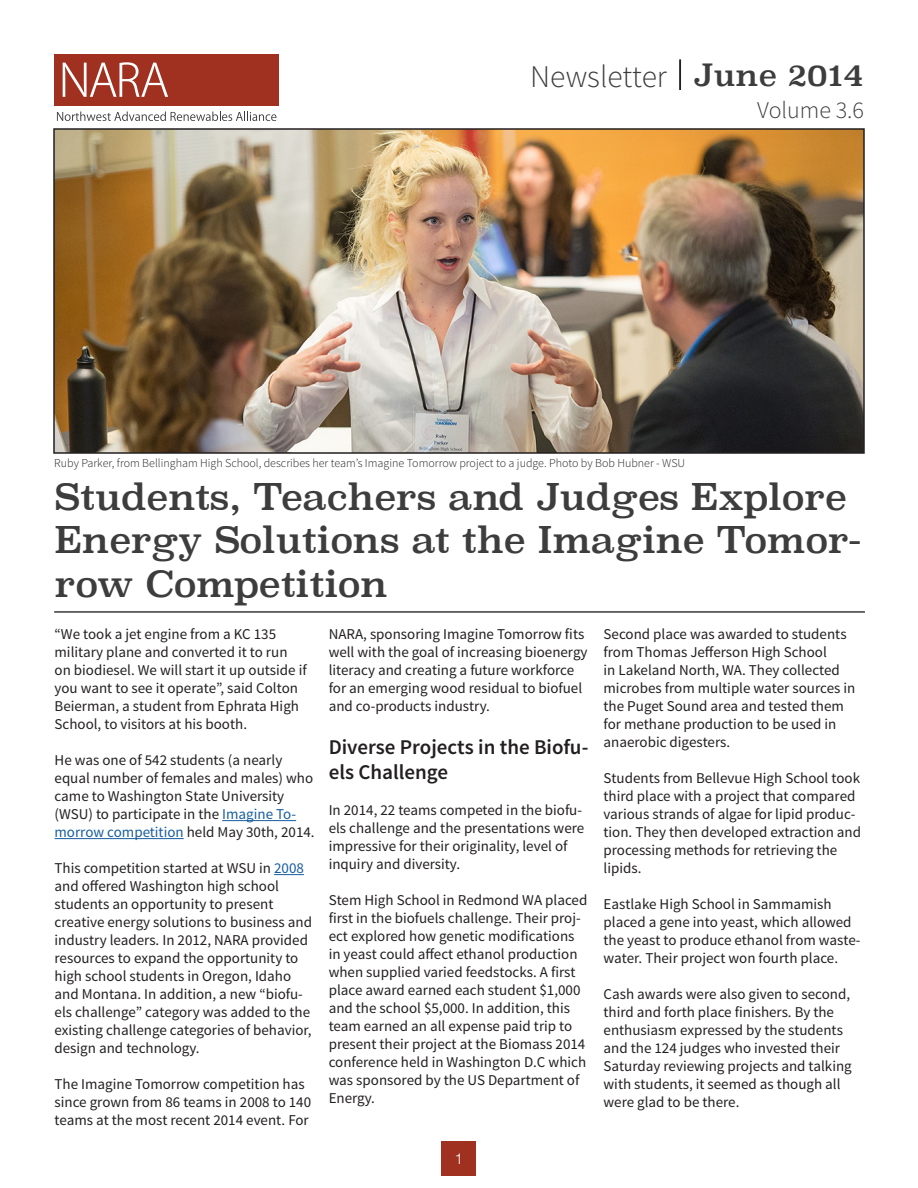
<style>
.page{position:relative;width:918px;height:1188px;background:#fff}
.page>*{position:absolute;margin:0;border:0;box-sizing:border-box;transform-origin:0 0}
.t1{font:36px/43.2px "Superclarendon";letter-spacing:-.01em;color:#3d3d3d}
.t2{font:300 31.5px "Source Sans Pro";color:#3d3d3d}
.t3{font:30px "Superclarendon";color:#3d3d3d}
.t4{font:300 24px "Source Sans Pro";color:#3d3d3d}
.t5{font:600 21px/25.2px "Source Sans Pro";color:#231f20}
.t6{font:15px/18px "Source Sans Pro";color:#231f20}
.t7{font:300 15px "Helvetica Neue";color:#fff}
.t8{font:300 12px "Source Sans Pro";color:#231f20}
.s1{color:#175d9e}
</style>
<div class="page">
<div style="left:442px;top:1141px;width:34px;height:35px;background:#a03120"></div>
<img style="left:56px;top:131px;width:806px;height:320px">
<div style="left:53px;top:128px;width:812px;height:326px;border:2px solid #231f20"></div>
<div style="left:54px;top:54px;width:225px;height:51px;background:#a03120"></div>
<svg style="left:63px;top:62px;width:105px;height:35px"></svg>
<svg style="left:57px;top:112px;width:219px;height:9px"></svg>
<hr style="left:679px;top:59px;width:2px;height:31px;background:#231f20">
<hr style="left:54px;top:611px;width:811px;height:2px;background:#5e5e5e">
<hr style="left:222px;top:820px;width:74px;height:1px;background:#175d9e">
<hr style="left:55px;top:838px;width:129px;height:1px;background:#175d9e">
<hr style="left:274px;top:874px;width:30px;height:1px;background:#175d9e">
<p class="t2" style="left:530px;top:57px;width:138px">Newsletter</p>
<p class="t3" style="left:694px;top:55px;width:171px">June 2014</p>
<p class="t4" style="left:757px;top:96px;width:108px">Volume 3.6</p>
<p class="t8" style="left:54px;top:456px;width:633px">Ruby Parker, from Bellingham High School, describes her team’s Imagine Tomorrow project to a judge. Photo by Bob Hubner - WSU</p>
<p class="t1" style="left:55px;top:478px;width:808px">Students, Teachers and Judges Explore<br>Energy Solutions at the Imagine Tomor&shy;row Competition</p>
<p class="t6" style="left:55px;top:625px;width:254px">“We took a jet engine from a KC 135 military plane and converted it to run on biodiesel. We will start it up outside if you want to see it operate”, said Colton Beierman, a student from Ephrata High School, to visitors at his booth.</p>
<p class="t6" style="left:55px;top:751px;width:262px">He was one of 542 students (a nearly equal number of females and males) who came to Washington State University (WSU) to participate in the <span class="s1">Imagine To&shy;morrow competition</span> held May 30th, 2014.</p>
<p class="t6" style="left:55px;top:859px;width:259px">This competition started at WSU in <span class="s1">2008 </span>and offered Washington high school students an opportunity to present creative energy solutions to business and industry leaders. In 2012, NARA provided resources to expand the opportunity to high school students in Oregon, Idaho and Montana. In addition, a new “biofu&shy;els challenge” category was added to the existing challenge categories of behavior, design and technology.</p>
<p class="t6" style="left:55px;top:1075px;width:258px">The Imagine Tomorrow competition has since grown from 86 teams in 2008 to 140 teams at the most recent 2014 event. For</p>
<p class="t6" style="left:329px;top:625px;width:260px">NARA, sponsoring Imagine Tomorrow fits well with the goal of increasing bioenergy literacy and creating a future workforce for an emerging wood residual to biofuel and co-products industry.</p>
<p class="t5" style="left:329px;top:735px;width:261px">Diverse Projects in the Biofu&shy;els Challenge</p>
<p class="t6" style="left:329px;top:801px;width:257px">In 2014, 22 teams competed in the biofu&shy;els challenge and the presentations were impressive for their originality, level of inquiry and diversity.</p>
<p class="t6" style="left:329px;top:891px;width:260px">Stem High School in Redmond WA placed first in the biofuels challenge. Their proj&shy;ect explored how genetic modifications in yeast could affect ethanol production when supplied varied feedstocks. A first place award earned each student $1,000 and the school $5,000. In addition, this team earned an all expense paid trip to present their project at the Biomass 2014 conference held in Washington D.C which was sponsored by the US Department of Energy.</p>
<p class="t6" style="left:604px;top:625px;width:253px">Second place was awarded to students from Thomas Jefferson High School<br>in Lakeland North, WA. They collected microbes from multiple water sources in the Puget Sound area and tested them for methane production to be used in anaerobic digesters.</p>
<p class="t6" style="left:604px;top:769px;width:259px">Students from Bellevue High School took third place with a project that compared various strands of algae for lipid produc&shy;tion. They then developed extraction and processing methods for retrieving the lipids.</p>
<p class="t6" style="left:604px;top:895px;width:259px">Eastlake High School in Sammamish placed a gene into yeast, which allowed the yeast to produce ethanol from waste&shy;water. Their project won fourth place.</p>
<p class="t6" style="left:604px;top:985px;width:250px">Cash awards were also given to second, third and forth place finishers. By the enthusiasm expressed by the students and the 124 judges who invested their Saturday reviewing projects and talking with students, it seemed as though all were glad to be there.</p>
<p class="t7" style="left:455px;top:1147px;width:10px">1</p>
</div>
